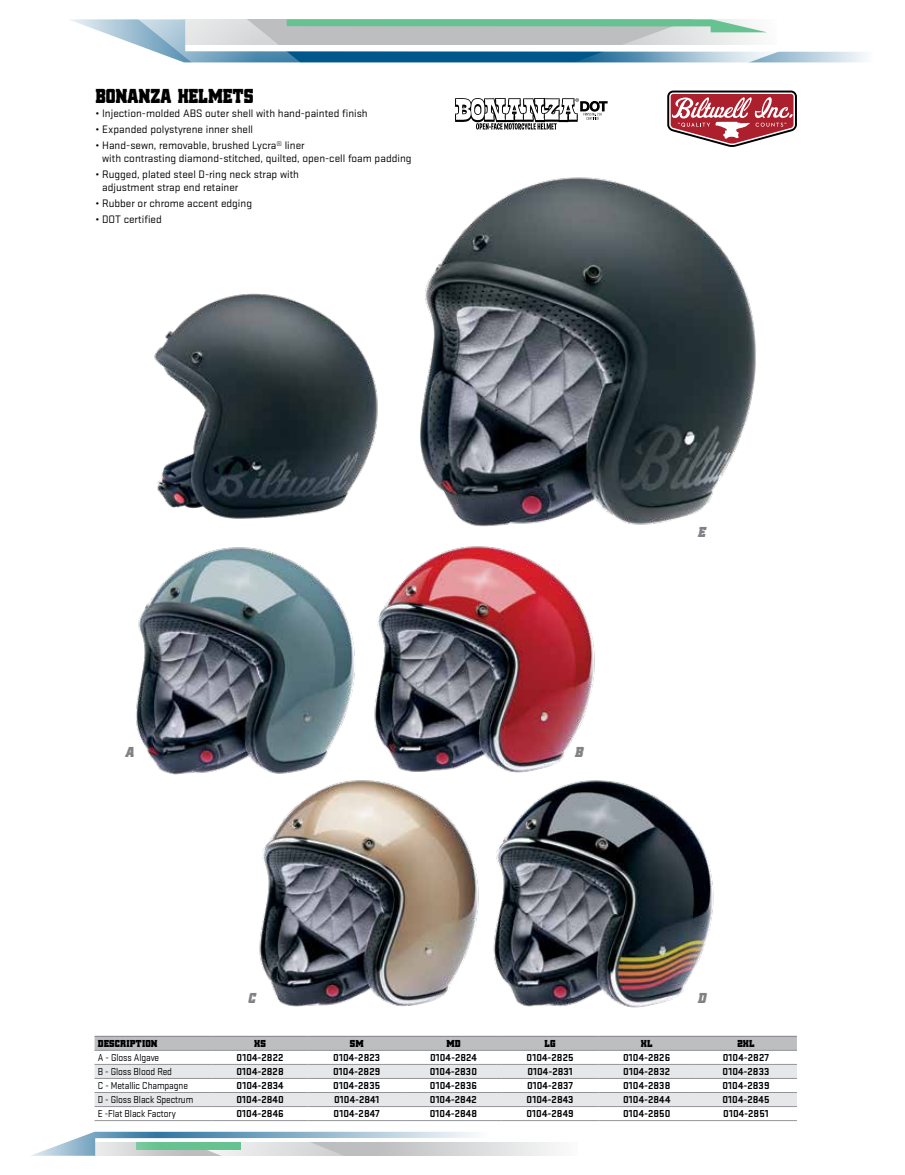
<style>
.page{position:relative;width:905px;height:1175px;background:#fff}
.page>*{position:absolute;margin:0;border:0;box-sizing:border-box;transform-origin:0 0}
.t1{font:21px "Red Delicious";letter-spacing:-.01em;color:#000;scale:.9 1}
.t2{font:italic 15px "Red Delicious";color:#808285}
.t3{font:11.25px/12.8px "Stratum 1";color:#000}
.t4{font:700 10.5px "Stratum 1";letter-spacing:.01em;color:#000}
.t5{font:10.5px "Stratum 1";letter-spacing:-.01em;color:#000;scale:.9 1}
.t6{font:10.5px "Red Delicious";letter-spacing:.01em;color:#000}
</style>
<div class="page">
<svg style="left:70px;top:19px;width:795px;height:128px"></svg>
<img style="left:374px;top:546px;width:221px;height:227px">
<img style="left:259px;top:780px;width:455px;height:228px">
<img style="left:420px;top:177px;width:336px;height:350px">
<img style="left:136px;top:547px;width:219px;height:228px">
<div style="left:94px;top:1037px;width:702px;height:13px;background:#bcbec0"></div>
<svg style="left:31px;top:1065px;width:765px;height:91px"></svg>
<hr style="left:94px;top:1036px;width:118px;height:1px;background:#808285">
<hr style="left:212px;top:1036px;width:96px;height:1px;background:#808285">
<hr style="left:308px;top:1036px;width:97px;height:1px;background:#808285">
<hr style="left:405px;top:1036px;width:96px;height:1px;background:#808285">
<hr style="left:501px;top:1036px;width:97px;height:1px;background:#808285">
<hr style="left:598px;top:1036px;width:97px;height:1px;background:#808285">
<hr style="left:695px;top:1036px;width:101px;height:1px;background:#808285">
<hr style="left:94px;top:1050px;width:118px;height:1px;background:#939598">
<hr style="left:212px;top:1050px;width:96px;height:1px;background:#939598">
<hr style="left:308px;top:1050px;width:97px;height:1px;background:#939598">
<hr style="left:405px;top:1050px;width:96px;height:1px;background:#939598">
<hr style="left:501px;top:1050px;width:97px;height:1px;background:#939598">
<hr style="left:598px;top:1050px;width:97px;height:1px;background:#939598">
<hr style="left:695px;top:1050px;width:101px;height:1px;background:#939598">
<hr style="left:94px;top:1064px;width:118px;height:1px;background:#939598">
<hr style="left:212px;top:1064px;width:96px;height:1px;background:#939598">
<hr style="left:308px;top:1064px;width:97px;height:1px;background:#939598">
<hr style="left:405px;top:1064px;width:96px;height:1px;background:#939598">
<hr style="left:501px;top:1064px;width:97px;height:1px;background:#939598">
<hr style="left:598px;top:1064px;width:97px;height:1px;background:#939598">
<hr style="left:695px;top:1064px;width:101px;height:1px;background:#939598">
<hr style="left:94px;top:1078px;width:118px;height:1px;background:#939598">
<hr style="left:212px;top:1078px;width:96px;height:1px;background:#939598">
<hr style="left:308px;top:1078px;width:97px;height:1px;background:#939598">
<hr style="left:405px;top:1078px;width:96px;height:1px;background:#939598">
<hr style="left:501px;top:1078px;width:97px;height:1px;background:#939598">
<hr style="left:598px;top:1078px;width:97px;height:1px;background:#939598">
<hr style="left:695px;top:1078px;width:101px;height:1px;background:#939598">
<hr style="left:94px;top:1092px;width:118px;height:1px;background:#939598">
<hr style="left:212px;top:1092px;width:96px;height:1px;background:#939598">
<hr style="left:308px;top:1092px;width:97px;height:1px;background:#939598">
<hr style="left:405px;top:1092px;width:96px;height:1px;background:#939598">
<hr style="left:501px;top:1092px;width:97px;height:1px;background:#939598">
<hr style="left:598px;top:1092px;width:97px;height:1px;background:#939598">
<hr style="left:695px;top:1092px;width:101px;height:1px;background:#939598">
<hr style="left:94px;top:1106px;width:118px;height:1px;background:#939598">
<hr style="left:212px;top:1106px;width:96px;height:1px;background:#939598">
<hr style="left:308px;top:1106px;width:97px;height:1px;background:#939598">
<hr style="left:405px;top:1106px;width:96px;height:1px;background:#939598">
<hr style="left:501px;top:1106px;width:97px;height:1px;background:#939598">
<hr style="left:598px;top:1106px;width:97px;height:1px;background:#939598">
<hr style="left:695px;top:1106px;width:101px;height:1px;background:#939598">
<hr style="left:94px;top:1120px;width:118px;height:1px;background:#939598">
<hr style="left:212px;top:1120px;width:96px;height:1px;background:#939598">
<hr style="left:308px;top:1120px;width:97px;height:1px;background:#939598">
<hr style="left:405px;top:1120px;width:96px;height:1px;background:#939598">
<hr style="left:501px;top:1120px;width:97px;height:1px;background:#939598">
<hr style="left:598px;top:1120px;width:97px;height:1px;background:#939598">
<hr style="left:695px;top:1120px;width:101px;height:1px;background:#939598">
<img style="left:154px;top:293px;width:224px;height:226px">
<h1 class="t1" style="left:95px;top:84px;width:177px">BONANZA HELMETS</h1>
<p class="t3" style="left:95px;top:107px;width:274px">• Injection-molded ABS outer shell with hand-painted finish</p>
<p class="t3" style="left:95px;top:123px;width:159px">• Expanded polystyrene inner shell</p>
<p class="t3" style="left:102px;top:139px;width:311px;text-indent:-7px">• Hand-sewn, removable, brushed Lycra® liner<br>with contrasting diamond-stitched, quilted, open-cell foam padding</p>
<p class="t3" style="left:102px;top:167px;width:198px;text-indent:-7px">• Rugged, plated steel D-ring neck strap with adjustment strap end retainer</p>
<p class="t3" style="left:95px;top:196px;width:158px">• Rubber or chrome accent edging</p>
<p class="t3" style="left:95px;top:212px;width:68px">• DOT certified</p>
<h2 class="t2" style="left:125px;top:744px;width:11px">A</h2>
<h2 class="t2" style="left:248px;top:989px;width:9px">C</h2>
<h2 class="t2" style="left:574px;top:744px;width:10px">B</h2>
<h2 class="t2" style="left:697px;top:523px;width:9px">E</h2>
<h2 class="t2" style="left:697px;top:989px;width:10px">D</h2>
<p class="t6" style="left:98px;top:1038px;width:61px">DESCRIPTION</p>
<p class="t6" style="left:254px;top:1038px;width:13px">XS</p>
<p class="t6" style="left:350px;top:1038px;width:15px">SM</p>
<p class="t6" style="left:446px;top:1038px;width:16px">MD</p>
<p class="t6" style="left:544px;top:1038px;width:13px">LG</p>
<p class="t6" style="left:641px;top:1038px;width:13px">XL</p>
<p class="t6" style="left:737px;top:1038px;width:19px">2XL</p>
<p class="t5" style="left:98px;top:1050px;width:70px">A - Gloss Algave</p>
<p class="t4" style="left:236px;top:1050px;width:49px">0104-2822</p>
<p class="t4" style="left:333px;top:1050px;width:48px">0104-2823</p>
<p class="t4" style="left:430px;top:1050px;width:48px">0104-2824</p>
<p class="t4" style="left:526px;top:1050px;width:49px">0104-2825</p>
<p class="t4" style="left:623px;top:1050px;width:49px">0104-2826</p>
<p class="t4" style="left:722px;top:1050px;width:48px">0104-2827</p>
<p class="t5" style="left:98px;top:1064px;width:84px">B - Gloss Blood Red</p>
<p class="t4" style="left:236px;top:1064px;width:49px">0104-2828</p>
<p class="t4" style="left:333px;top:1064px;width:49px">0104-2829</p>
<p class="t4" style="left:430px;top:1064px;width:49px">0104-2830</p>
<p class="t4" style="left:527px;top:1064px;width:47px">0104-2831</p>
<p class="t4" style="left:623px;top:1064px;width:48px">0104-2832</p>
<p class="t4" style="left:722px;top:1064px;width:48px">0104-2833</p>
<p class="t5" style="left:98px;top:1078px;width:102px">C - Metallic Champagne</p>
<p class="t4" style="left:237px;top:1078px;width:48px">0104-2834</p>
<p class="t4" style="left:333px;top:1078px;width:48px">0104-2835</p>
<p class="t4" style="left:430px;top:1078px;width:49px">0104-2836</p>
<p class="t4" style="left:527px;top:1078px;width:48px">0104-2837</p>
<p class="t4" style="left:623px;top:1078px;width:49px">0104-2838</p>
<p class="t4" style="left:722px;top:1078px;width:49px">0104-2839</p>
<p class="t5" style="left:98px;top:1092px;width:108px">D - Gloss Black Spectrum</p>
<p class="t4" style="left:236px;top:1092px;width:49px">0104-2840</p>
<p class="t4" style="left:334px;top:1092px;width:47px">0104-2841</p>
<p class="t4" style="left:430px;top:1092px;width:49px">0104-2842</p>
<p class="t4" style="left:526px;top:1092px;width:48px">0104-2843</p>
<p class="t4" style="left:623px;top:1092px;width:49px">0104-2844</p>
<p class="t4" style="left:722px;top:1092px;width:49px">0104-2845</p>
<p class="t5" style="left:98px;top:1106px;width:88px">E -Flat Black Factory</p>
<p class="t4" style="left:236px;top:1106px;width:49px">0104-2846</p>
<p class="t4" style="left:333px;top:1106px;width:48px">0104-2847</p>
<p class="t4" style="left:430px;top:1106px;width:49px">0104-2848</p>
<p class="t4" style="left:526px;top:1106px;width:49px">0104-2849</p>
<p class="t4" style="left:623px;top:1106px;width:49px">0104-2850</p>
<p class="t4" style="left:723px;top:1106px;width:47px">0104-2851</p>
</div>
